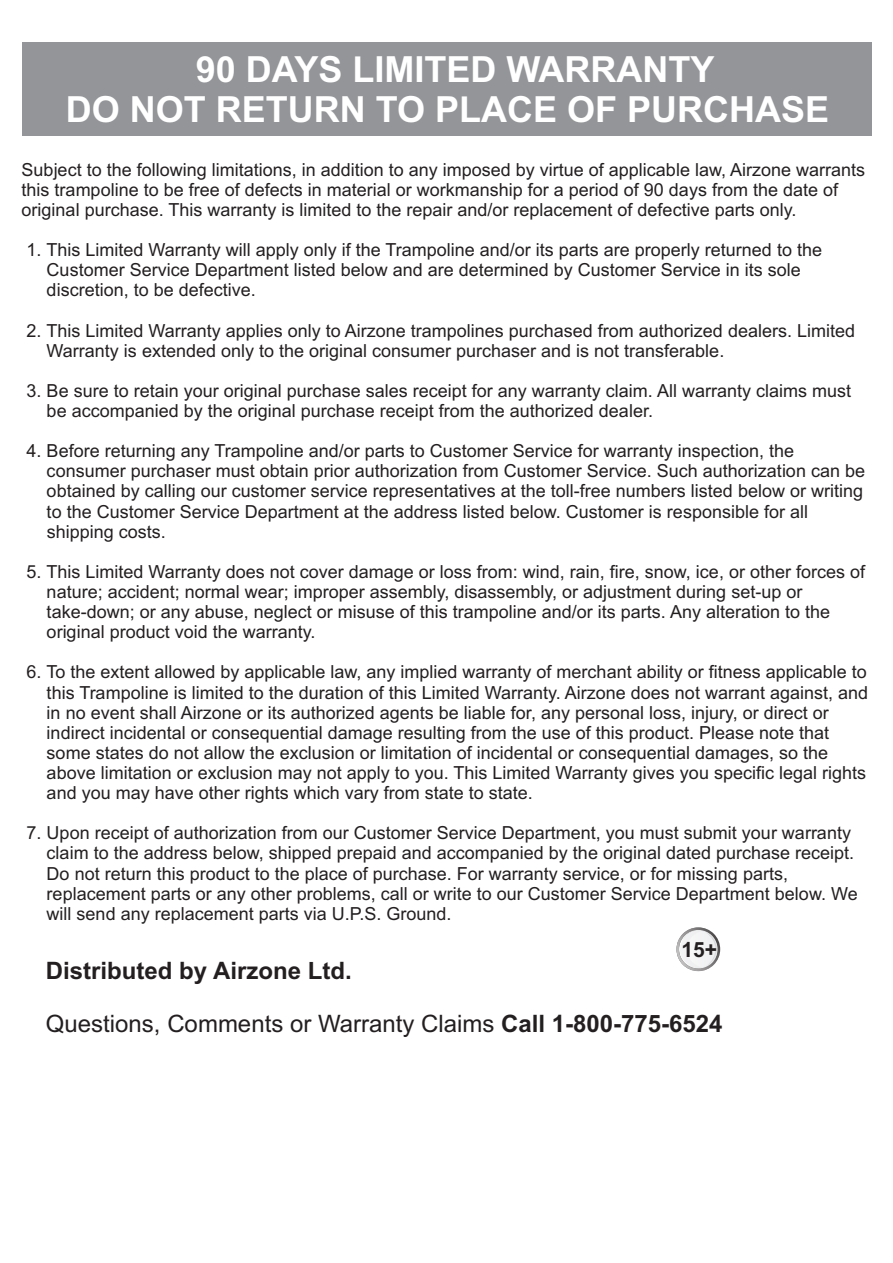
<style>
.page{position:relative;width:893px;height:1263px;background:#fff}
.page>*{position:absolute;margin:0;border:0;box-sizing:border-box;transform-origin:0 0}
.t1{font:700 36px/40.2px "Arial";color:#fff;text-align:center}
.t2{font:24px "Arial";color:#231f20}
.t3{font:700 24px "Arial";color:#231f20}
.t4{font:700 21px "Arial";color:#231f20}
.t5{font:18px/20.1px "Arial";color:#231f20}
.s1{font-weight:700}
</style>
<div class="page">
<div style="left:22px;top:43px;width:849px;height:93px;background:#939598"></div>
<svg style="left:676px;top:927px;width:45px;height:45px"></svg>
<h1 class="t1" style="left:66px;top:52px;width:765px">90 DAYS LIMITED WARRANTY<br>DO NOT RETURN TO PLACE OF PURCHASE</h1>
<p class="t5" style="left:22px;top:161px;width:845px">Subject to the following limitations, in addition to any imposed by virtue of applicable law, Airzone warrants this trampoline to be free of defects in material or workmanship for a period of 90 days from the date of original purchase. This warranty is limited to the repair and/or replacement of defective parts only.</p>
<p class="t5" style="left:47px;top:241px;width:777px;text-indent:-20px">1. This Limited Warranty will apply only if the Trampoline and/or its parts are properly returned to the<br>Customer Service Department listed below and are determined by Customer Service in its sole discretion, to be defective.</p>
<p class="t5" style="left:47px;top:322px;width:810px;text-indent:-20px">2. This Limited Warranty applies only to Airzone trampolines purchased from authorized dealers. Limited<br>Warranty is extended only to the original consumer purchaser and is not transferable.</p>
<p class="t5" style="left:47px;top:382px;width:806px;text-indent:-20px">3. Be sure to retain your original purchase sales receipt for any warranty claim. All warranty claims must be accompanied by the original purchase receipt from the authorized dealer.</p>
<p class="t5" style="left:47px;top:442px;width:820px;text-indent:-20px">4. Before returning any Trampoline and/or parts to Customer Service for warranty inspection, the consumer purchaser must obtain prior authorization from Customer Service. Such authorization can be obtained by calling our customer service representatives at the toll-free numbers listed below or writing to the Customer Service Department at the address listed below. Customer is responsible for all shipping costs.</p>
<p class="t5" style="left:47px;top:563px;width:820px;text-indent:-20px">5. This Limited Warranty does not cover damage or loss from: wind, rain, fire, snow, ice, or other forces of nature; accident; normal wear; improper assembly, disassembly, or adjustment during set-up or take-down; or any abuse, neglect or misuse of this trampoline and/or its parts. Any alteration to the original product void the warranty.</p>
<p class="t5" style="left:47px;top:664px;width:823px;text-indent:-20px">6. To the extent allowed by applicable law, any implied warranty of merchant ability or fitness applicable to this Trampoline is limited to the duration of this Limited Warranty. Airzone does not warrant against, and in no event shall Airzone or its authorized agents be liable for, any personal loss, injury, or direct or indirect incidental or consequential damage resulting from the use of this product. Please note that some states do not allow the exclusion or limitation of incidental or consequential damages, so the above limitation or exclusion may not apply to you. This Limited Warranty gives you specific legal rights and you may have other rights which vary from state to state.</p>
<p class="t5" style="left:47px;top:824px;width:812px;text-indent:-20px">7. Upon receipt of authorization from our Customer Service Department, you must submit your warranty claim to the address below, shipped prepaid and accompanied by the original dated purchase receipt.<br>Do not return this product to the place of purchase. For warranty service, or for missing parts, replacement parts or any other problems, call or write to our Customer Service Department below. We will send any replacement parts via U.P.S. Ground.</p>
<h2 class="t3" style="left:46px;top:961px;width:307px">Distributed by Airzone Ltd.</h2>
<h2 class="t2" style="left:46px;top:1015px;width:678px">Questions, Comments or Warranty Claims <span class="s1">Call 1-800-775-6524</span></h2>
<p class="t4" style="left:681px;top:942px;width:37px">15+</p>
</div>
